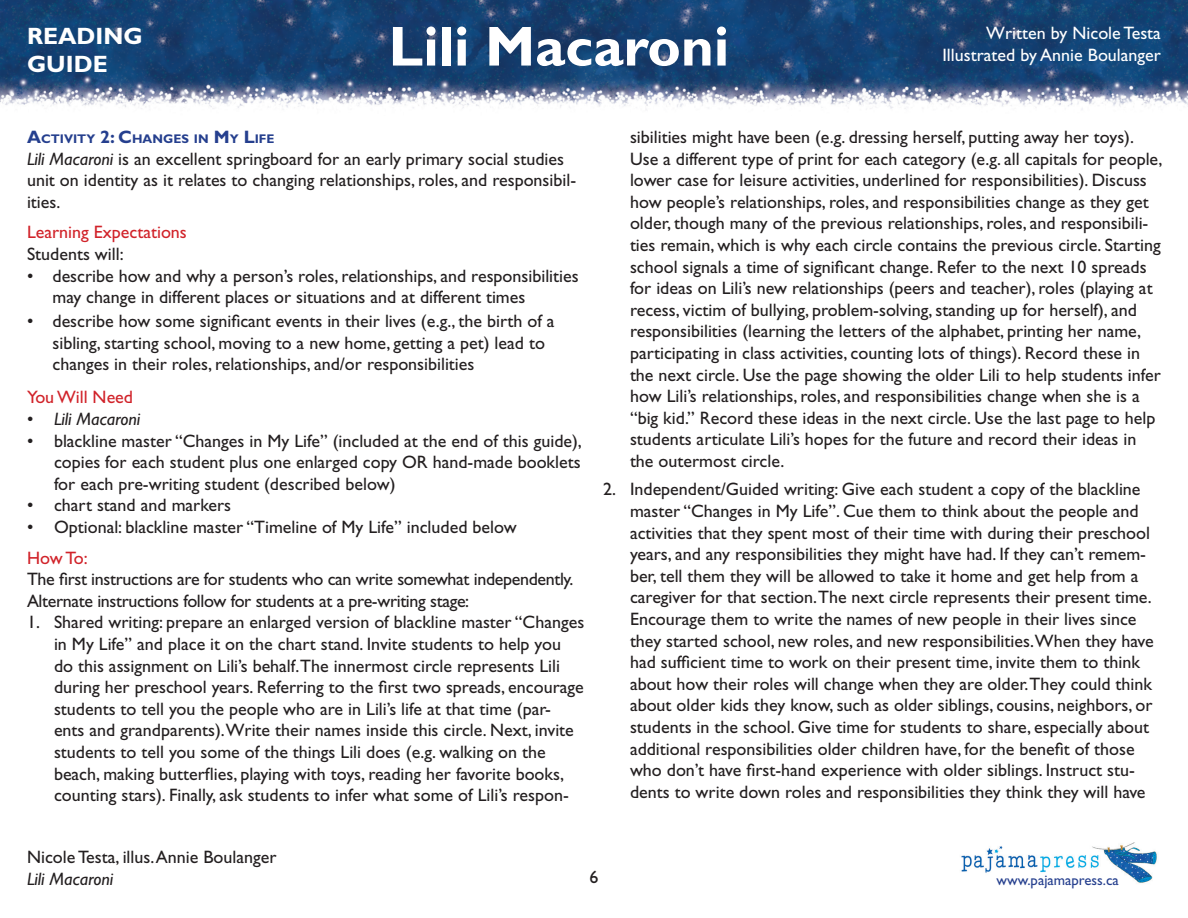
<style>
.page{position:relative;width:1188px;height:918px;background:#fff}
.page>*{position:absolute;margin:0;border:0;box-sizing:border-box;transform-origin:0 0}
.t1{font:700 56.55px "Gill Sans Std";color:#fff}
.t2{font:700 23.7px/28.5px "Gill Sans Std";color:#fff}
.t3{font:18px/21.6px "Gill Sans Std";color:#231f20}
.t4{font:18px/21.6px "Gill Sans Std";letter-spacing:-.02em;color:#231f20}
.t5{font:18px/21.6px "Gill Sans Std";color:#fff;text-align:right}
.t6{font:18px "Gill Sans Std";color:#d1232a}
.t7{font:italic 18px "Gill Sans Std";color:#231f20}
.t8{font:14.7px "Gill Sans Std";color:#253f8e}
.Heading{font:700 12.6px "Gill Sans Std";color:#253f8e}
.s1{font-size:18px}
.s2{font-style:italic}
.s3{font-style:normal}
</style>
<div class="page">
<img style="left:0;top:0;width:1188px;height:110px">
<img style="left:961px;top:842px;width:196px;height:41px">
<h2 class="t2" style="left:27px;top:22px;width:117px">READING<br>GUIDE</h2>
<h1 class="t1" style="left:389px;top:13px;width:342px">Lili Macaroni</h1>
<p class="t5" style="left:942px;top:23px;width:220px">Written by Nicole Testa<br>Illustrated by Annie Boulanger</p>
<p class="Heading" style="left:27px;top:131px;width:249px"><span class="s1">A</span>CTIVITY <span class="s1">2: C</span>HANGES IN <span class="s1">M</span>Y <span class="s1">L</span>IFE</p>
<p class="t3" style="left:27px;top:148px;width:551px"><span class="s2">Lili Macaroni</span> is an excellent springboard for an early primary social studies unit on identity as it relates to changing relationships, roles, and responsibil&shy;ities.</p>
<p class="t6" style="left:27px;top:222px;width:161px">Learning Expectations</p>
<p class="t3" style="left:27px;top:243px;width:98px">Students will:</p>
<p class="t3" style="left:52px;top:265px;width:528px;text-indent:-26px">• describe how and why a person’s roles, relationships, and responsibilities may change in different places or situations and at different times</p>
<p class="t3" style="left:52px;top:310px;width:504px;text-indent:-26px">• describe how some significant events in their lives (e.g., the birth of a sibling, starting school, moving to a new home, getting a pet) lead to changes in their roles, relationships, and/or responsibilities</p>
<p class="t6" style="left:27px;top:387px;width:108px">You Will Need</p>
<p class="t7" style="left:27px;top:409px;width:115px"><span class="s3">•</span> Lili Macaroni</p>
<p class="t3" style="left:54px;top:430px;width:529px;text-align:justify;text-indent:-27px">• blackline master “Changes in My Life” (included at the end of this guide), copies for each student plus one enlarged copy OR hand-made booklets for each pre-writing student (described below)</p>
<p class="t3" style="left:27px;top:495px;width:206px">• chart stand and markers</p>
<p class="t3" style="left:27px;top:516px;width:491px">• Optional: blackline master “Timeline of My Life” included below</p>
<p class="t6" style="left:27px;top:547px;width:62px">How To:</p>
<p class="t4" style="left:27px;top:568px;width:548px">The first instructions are for students who can write somewhat independently.<br>Alternate instructions follow for students at a pre-writing stage:</p>
<p class="t3" style="left:54px;top:612px;width:532px;text-indent:-27px">1. Shared writing: prepare an enlarged version of blackline master “Changes in My Life” and place it on the chart stand. Invite students to help you do this assignment on Lili’s behalf.The innermost circle represents Lili during her preschool years. Referring to the first two spreads, encourage students to tell you the people who are in Lili’s life at that time (par&shy;ents and grandparents).Write their names inside this circle. Next, invite students to tell you some of the things Lili does (e.g. walking on the beach, making butterflies, playing with toys, reading her favorite books, counting stars). Finally, ask students to infer what some of Lili’s respon-</p>
<p class="t3" style="left:630px;top:126px;width:534px">sibilities might have been (e.g. dressing herself, putting away her toys).<br>Use a different type of print for each category (e.g. all capitals for people, lower case for leisure activities, underlined for responsibilities). Discuss how people’s relationships, roles, and responsibilities change as they get older, though many of the previous relationships, roles, and responsibili&shy;ties remain, which is why each circle contains the previous circle. Starting school signals a time of significant change. Refer to the next 10 spreads for ideas on Lili’s new relationships (peers and teacher), roles (playing at recess, victim of bullying, problem-solving, standing up for herself), and responsibilities (learning the letters of the alphabet, printing her name, participating in class activities, counting lots of things). Record these in the next circle. Use the page showing the older Lili to help students infer how Lili’s relationships, roles, and responsibilities change when she is a “big kid.” Record these ideas in the next circle. Use the last page to help students articulate Lili’s hopes for the future and record their ideas in the outermost circle.</p>
<p class="t3" style="left:630px;top:479px;width:525px;text-indent:-27px">2. Independent/Guided writing: Give each student a copy of the blackline master “Changes in My Life”. Cue them to think about the people and activities that they spent most of their time with during their preschool years, and any responsibilities they might have had. If they can’t remem&shy;ber, tell them they will be allowed to take it home and get help from a caregiver for that section.The next circle represents their present time.<br>Encourage them to write the names of new people in their lives since they started school, new roles, and new responsibilities.When they have had sufficient time to work on their present time, invite them to think about how their roles will change when they are older.They could think about older kids they know, such as older siblings, cousins, neighbors, or students in the school. Give time for students to share, especially about additional responsibilities older children have, for the benefit of those who don’t have first-hand experience with older siblings. Instruct stu&shy;dents to write down roles and responsibilities they think they will have</p>
<p class="t3" style="left:27px;top:847px;width:251px">Nicole Testa, illus. Annie Boulanger</p>
<p class="t7" style="left:27px;top:869px;width:88px">Lili Macaroni</p>
<p class="t3" style="left:590px;top:867px;width:10px">6</p>
<p class="t8" style="left:996px;top:871px;width:124px">www.pajamapress.ca</p>
</div>
